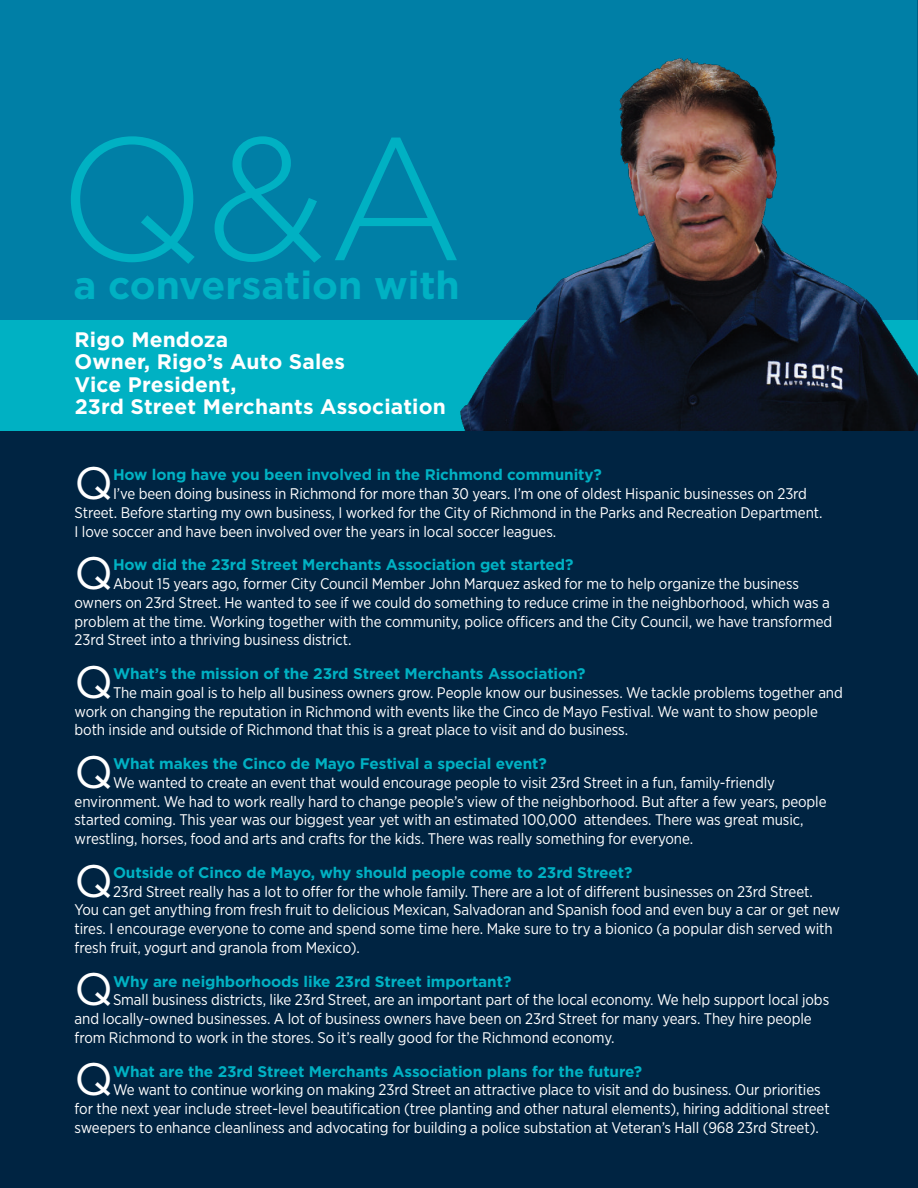
<style>
.page{position:relative;width:918px;height:1188px;background:#002442}
.page>*{position:absolute;margin:0;border:0;box-sizing:border-box;transform-origin:0 0}
.t1{font:300 174px "Gotham";color:#00b1c3}
.t2{font:45.45px "Gotham";color:#fff}
.t3{font:700 39px "Gotham";color:#00b1c3}
.t4{font:700 21px/22.5px "Gotham";letter-spacing:.005em;color:#fff}
.t5{font:15.3px/18.8px "Gotham Narrow";letter-spacing:-.005em;color:#fff}
.t6{font:700 15.3px "Gotham";letter-spacing:-.005em;color:#00b1c3}
</style>
<div class="page">
<div style="left:0;top:0;width:918px;height:320px;background:#007fa6"></div>
<div style="left:0;top:320px;width:918px;height:111px;background:#00b1c3"></div>
<img style="left:447px;top:13px;width:471px;height:418px">
<h1 class="t1" style="left:58px;top:98px;width:408px">Q&amp;A</h1>
<h3 class="t3" style="left:73px;top:263px;width:388px">a conversation with</h3>
<h3 class="t4" style="left:75px;top:328px;width:373px">Rigo Mendoza<br>Owner, Rigo’s Auto Sales<br>Vice President,<br>23rd Street Merchants Association</h3>
<h2 class="t2" style="left:75px;top:457px;width:40px">Q</h2>
<p class="t6" style="left:113px;top:466px;width:490px">How long have you been involved in the Richmond community?</p>
<p class="t5" style="left:75px;top:485px;width:749px;text-indent:38px">I’ve been doing business in Richmond for more than 30 years. I’m one of oldest Hispanic businesses on 23rd<br>Street. Before starting my own business, I worked for the City of Richmond in the Parks and Recreation Department.<br>I love soccer and have been involved over the years in local soccer leagues.</p>
<h2 class="t2" style="left:75px;top:547px;width:40px">Q</h2>
<p class="t6" style="left:113px;top:556px;width:462px">How did the 23rd Street Merchants Association get started?</p>
<p class="t5" style="left:75px;top:575px;width:759px;text-indent:38px">About 15 years ago, former City Council Member John Marquez asked for me to help organize the business owners on 23rd Street. He wanted to see if we could do something to reduce crime in the neighborhood, which was a problem at the time. Working together with the community, police officers and the City Council, we have transformed 23rd Street into a thriving business district.</p>
<h2 class="t2" style="left:75px;top:656px;width:40px">Q</h2>
<p class="t6" style="left:113px;top:665px;width:474px">What’s the mission of the 23rd Street Merchants Association?</p>
<p class="t5" style="left:75px;top:684px;width:770px;text-indent:38px">The main goal is to help all business owners grow. People know our businesses. We tackle problems together and work on changing the reputation in Richmond with events like the Cinco de Mayo Festival. We want to show people both inside and outside of Richmond that this is a great place to visit and do business.</p>
<h2 class="t2" style="left:75px;top:746px;width:40px">Q</h2>
<p class="t6" style="left:113px;top:755px;width:435px">What makes the Cinco de Mayo Festival a special event?</p>
<p class="t5" style="left:75px;top:774px;width:754px;text-indent:38px">We wanted to create an event that would encourage people to visit 23rd Street in a fun, family-friendly environment. We had to work really hard to change people’s view of the neighborhood. But after a few years, people started coming. This year was our biggest year yet with an estimated 100,000 attendees. There was great music, wrestling, horses, food and arts and crafts for the kids. There was really something for everyone.</p>
<h2 class="t2" style="left:75px;top:854px;width:40px">Q</h2>
<p class="t6" style="left:113px;top:864px;width:521px">Outside of Cinco de Mayo, why should people come to 23rd Street?</p>
<p class="t5" style="left:75px;top:883px;width:767px;text-indent:38px">23rd Street really has a lot to offer for the whole family. There are a lot of different businesses on 23rd Street.<br>You can get anything from fresh fruit to delicious Mexican, Salvadoran and Spanish food and even buy a car or get new tires. I encourage everyone to come and spend some time here. Make sure to try a bionico (a popular dish served with fresh fruit, yogurt and granola from Mexico).</p>
<h2 class="t2" style="left:75px;top:963px;width:40px">Q</h2>
<p class="t6" style="left:113px;top:972px;width:400px">Why are neighborhoods like 23rd Street important?</p>
<p class="t5" style="left:75px;top:992px;width:756px;text-indent:38px">Small business districts, like 23rd Street, are an important part of the local economy. We help support local jobs and locally-owned businesses. A lot of business owners have been on 23rd Street for many years. They hire people from Richmond to work in the stores. So it’s really good for the Richmond economy.</p>
<h2 class="t2" style="left:75px;top:1053px;width:40px">Q</h2>
<p class="t6" style="left:113px;top:1062px;width:531px">What are the 23rd Street Merchants Association plans for the future?</p>
<p class="t5" style="left:75px;top:1082px;width:757px;text-indent:38px">We want to continue working on making 23rd Street an attractive place to visit and do business. Our priorities for the next year include street-level beautification (tree planting and other natural elements), hiring additional street sweepers to enhance cleanliness and advocating for building a police substation at Veteran’s Hall (968 23rd Street).</p>
</div>
